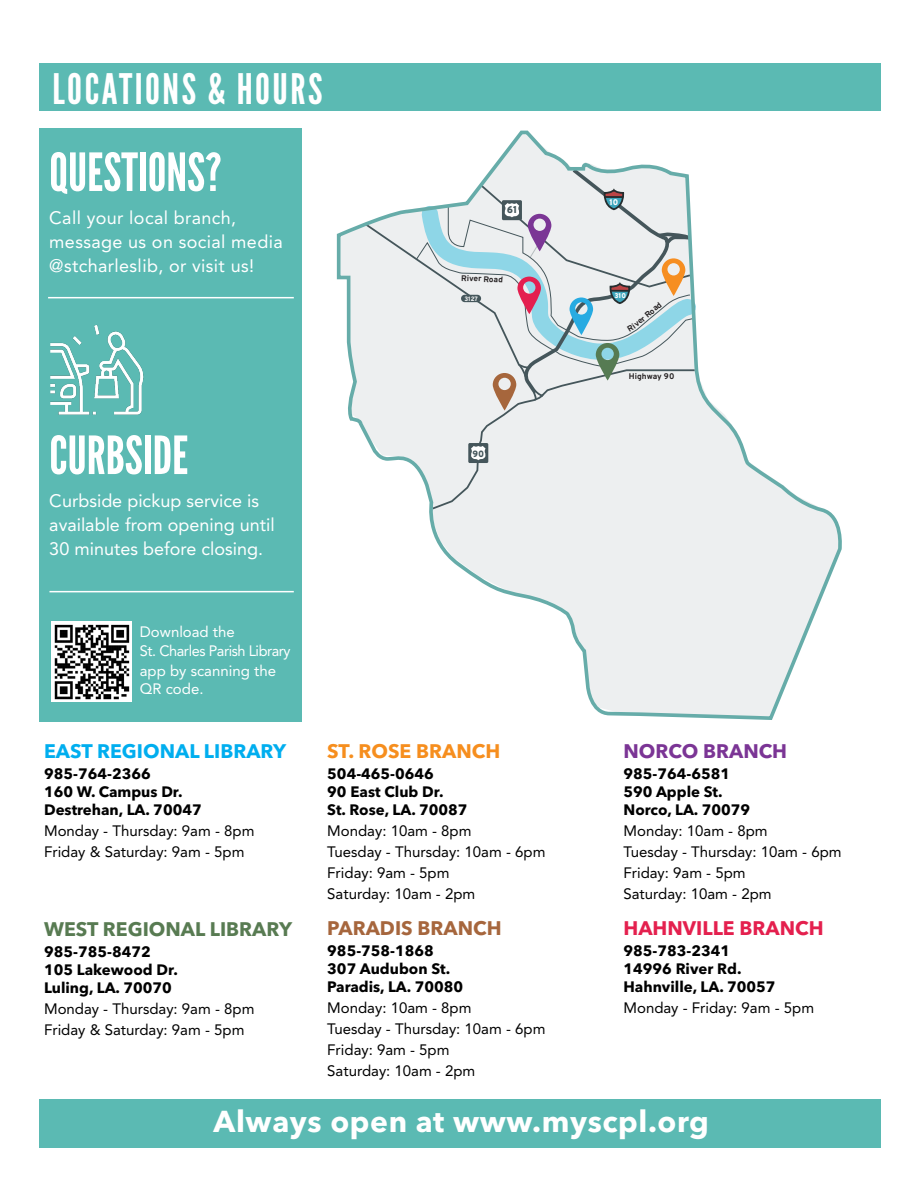
<style>
.page{position:relative;width:918px;height:1188px;background:#fff}
.page>*{position:absolute;margin:0;border:0;box-sizing:border-box;transform-origin:0 0}
.t1{font:52.5px "League Gothic";color:#fff}
.t2{font:42px "League Gothic";letter-spacing:.06em;color:#fff}
.t3{font:700 30px "Avenir Next LT Pro";letter-spacing:.02em;color:#fff}
.t4{font:700 19.5px "Avenir Next LT Pro";color:#00aeef}
.t5{font:700 19.5px "Avenir Next LT Pro";color:#587b52}
.t6{font:700 19.5px "Avenir Next LT Pro";color:#e4204e}
.t7{font:700 19.5px "Avenir Next LT Pro";color:#f68e1e}
.t8{font:700 19.5px "Avenir Next LT Pro";color:#a6663d}
.t9{font:700 19.5px "Avenir Next LT Pro";color:#7b3595}
.t10{font:18px/24px "Avenir";color:#fff}
.t11{font:18px/24px "Avenir";letter-spacing:.02em;color:#fff}
.t12{font:15px/21px "Avenir";color:#000}
.t13{font:700 15px/18px "Avenir Next LT Pro";color:#000}
.t14{font:15px/19.5px "Avenir";color:#fff}
.t15{font:900 10.05px "Overpass";color:#45575c}
.t16{font:900 9.15px "Overpass";color:#45575c}
.t17{font:700 8.25px "Overpass";color:#231f20}
.t18{font:900 8.25px "Overpass";color:#fff}
.t19{font:900 6.9px "Overpass";color:#fff}
.t20{font:700 6.3px "Overpass";color:#fff}
</style>
<div class="page">
<div style="left:39px;top:129px;width:262px;height:593px;background:#5bbab3"></div>
<div style="left:39px;top:1099px;width:842px;height:49px;background:#5bbab3"></div>
<div style="left:39px;top:63px;width:842px;height:48px;background:#5bbab3"></div>
<img style="left:50px;top:325px;width:94px;height:90px">
<img style="left:51px;top:621px;width:81px;height:81px">
<svg style="left:336px;top:130px;width:506px;height:590px"></svg>
<hr style="left:48px;top:297px;width:246px;height:1px;background:#fff">
<hr style="left:49px;top:591px;width:245px;height:1px;background:#fff">
<svg style="left:363px;top:165px;width:334px;height:346px;background:#dfe4e6"></svg>
<h2 class="t2" style="left:52px;top:64px;width:272px">LOCATIONS &amp; HOURS</h2>
<h1 class="t1" style="left:49px;top:141px;width:174px">QUESTIONS?</h1>
<p class="t11" style="left:49px;top:205px;width:235px">Call your local branch, message us on social media @stcharleslib, or visit us!</p>
<h1 class="t1" style="left:49px;top:424px;width:140px">CURBSIDE</h1>
<p class="t10" style="left:49px;top:488px;width:227px">Curbside pickup service is available from opening until<br>30 minutes before closing.</p>
<p class="t14" style="left:140px;top:621px;width:152px">Download the<br>St. Charles Parish Library app by scanning the</p>
<p class="t14" style="left:140px;top:678px;width:65px">QR code.</p>
<p class="t15" style="left:507px;top:202px;width:12px">61</p>
<p class="t17" style="left:461px;top:271px;width:30px;rotate:2deg">River R</p>
<p class="t20" style="left:464px;top:293px;width:15px">3127</p>
<p class="t16" style="left:472px;top:446px;width:13px">90</p>
<h3 class="t4" style="left:44px;top:739px;width:244px">EAST REGIONAL LIBRARY</h3>
<p class="t13" style="left:44px;top:764px;width:159px">985-764-2366<br>160 W. Campus Dr.<br>Destrehan, LA. 70047</p>
<p class="t12" style="left:44px;top:819px;width:212px">Monday - Thursday: 9am - 8pm<br>Friday &amp; Saturday: 9am - 5pm</p>
<h3 class="t5" style="left:44px;top:917px;width:250px">WEST REGIONAL LIBRARY</h3>
<p class="t13" style="left:44px;top:943px;width:135px">985-785-8472<br>105 Lakewood Dr.<br>Luling, LA. 70070</p>
<p class="t12" style="left:44px;top:998px;width:212px">Monday - Thursday: 9am - 8pm<br>Friday &amp; Saturday: 9am - 5pm</p>
<h3 class="t7" style="left:327px;top:739px;width:174px">ST. ROSE BRANCH</h3>
<p class="t13" style="left:327px;top:764px;width:142px">504-465-0646<br>90 East Club Dr.<br>St. Rose, LA. 70087</p>
<p class="t12" style="left:327px;top:819px;width:220px">Monday: 10am - 8pm<br>Tuesday - Thursday: 10am - 6pm<br>Friday: 9am - 5pm<br>Saturday: 10am - 2pm</p>
<h3 class="t8" style="left:327px;top:916px;width:176px">PARADIS BRANCH</h3>
<p class="t13" style="left:327px;top:941px;width:137px">985-758-1868<br>307 Audubon St.<br>Paradis, LA. 70080</p>
<p class="t12" style="left:327px;top:996px;width:220px">Monday: 10am - 8pm<br>Tuesday - Thursday: 10am - 6pm<br>Friday: 9am - 5pm<br>Saturday: 10am - 2pm</p>
<p class="t18" style="left:609px;top:195px;width:10px">10</p>
<p class="t19" style="left:614px;top:290px;width:13px">310</p>
<p class="t17" style="left:631px;top:320px;width:35px;rotate:-40deg">ver Road</p>
<p class="t17" style="left:629px;top:369px;width:47px">Highway 90</p>
<h3 class="t9" style="left:623px;top:739px;width:165px">NORCO BRANCH</h3>
<p class="t13" style="left:623px;top:764px;width:128px">985-764-6581<br>590 Apple St.<br>Norco, LA. 70079</p>
<p class="t12" style="left:623px;top:819px;width:220px">Monday: 10am - 8pm<br>Tuesday - Thursday: 10am - 6pm<br>Friday: 9am - 5pm<br>Saturday: 10am - 2pm</p>
<h3 class="t6" style="left:623px;top:916px;width:202px">HAHNVILLE BRANCH</h3>
<p class="t13" style="left:623px;top:941px;width:154px">985-783-2341<br>14996 River Rd.<br>Hahnville, LA. 70057</p>
<p class="t12" style="left:623px;top:996px;width:192px">Monday - Friday: 9am - 5pm</p>
<h3 class="t3" style="left:214px;top:1103px;width:497px">Always open at www.myscpl.org</h3>
</div>
